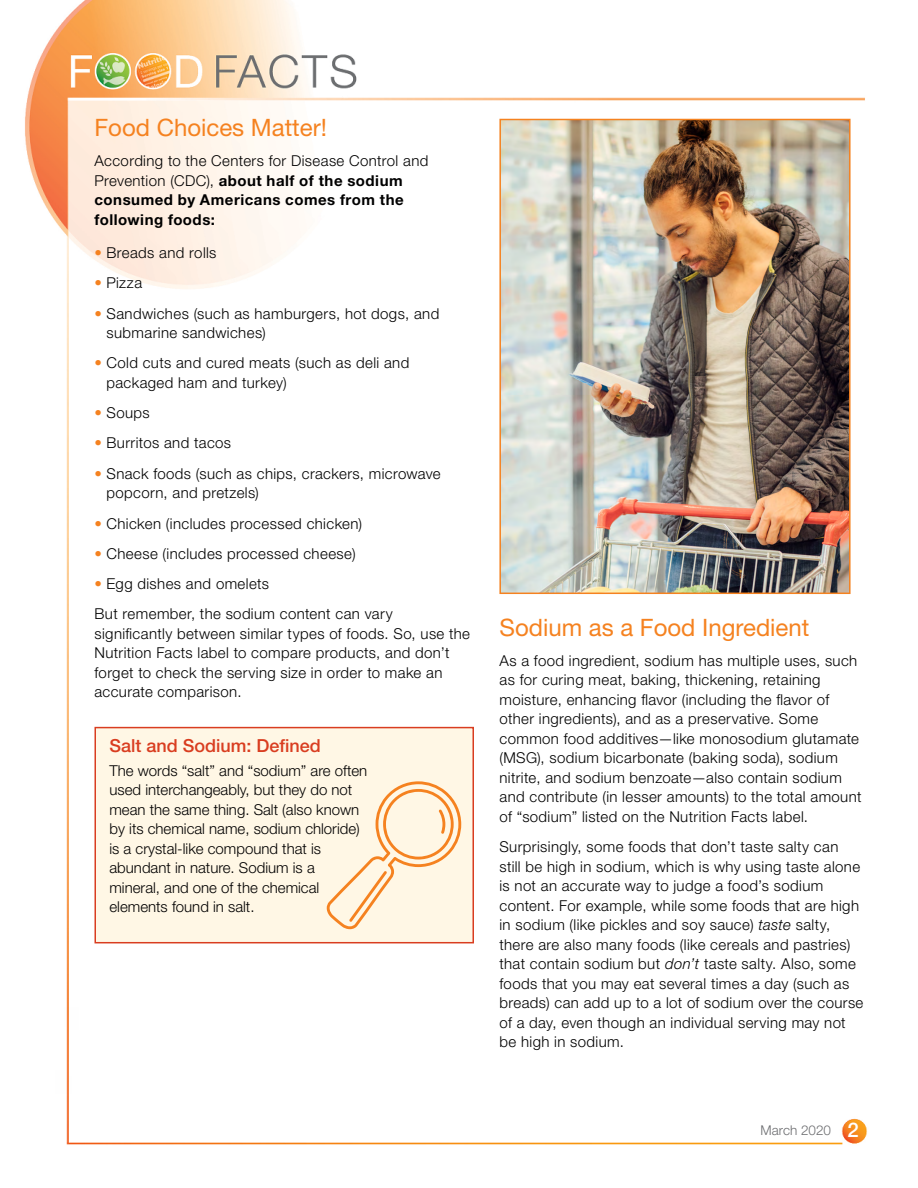
<style>
.page{position:relative;width:918px;height:1188px;background:#fff}
.page>*{position:absolute;margin:0;border:0;box-sizing:border-box;transform-origin:0 0}
.t1{font:24px "Helvetica Neue LT Std";color:#f58220}
.Paragraph1{font:500 18px "Helvetica Neue LT Std";color:#d93d20}
.Paragraph1-2{font:300 15px/19.5px "Helvetica Neue LT Std";letter-spacing:.025em;color:#000}
.Paragraph1-3{font:300 15px/19.5px "Helvetica Neue LT Std";color:#000}
.Paragraph1-4{font:700 15px/19.5px "Helvetica Neue LT Std";letter-spacing:.035em;color:#000}
.t2{font:300 13.5px "Helvetica Neue LT Std";color:#6d6e71}
.s1{font-weight:300}
.s2{color:#f58220}
.s3{font-style:italic}
.s4{font-weight:500;font-size:20.25px;color:#fff}
</style>
<div class="page">
<img style="left:25px;top:0;width:842px;height:1145px">
<div style="left:95px;top:728px;width:378px;height:215px;background:#fff7e5"></div>
<div style="left:94px;top:727px;width:380px;height:216px;border:2px solid #d93d20"></div>
<svg style="left:327px;top:781px;width:134px;height:148px"></svg>
<img style="left:502px;top:122px;width:346px;height:469px">
<div style="left:499px;top:119px;width:352px;height:475px;border:2px solid #f58220"></div>
<h2 class="t1" style="left:94px;top:113px;width:234px">Food Choices Matter!</h2>
<p class="Paragraph1-4" style="left:94px;top:151px;width:335px"><span class="s1">According to the Centers for Disease Control and Prevention (CDC),</span> about half of the sodium consumed by Americans comes from the following foods:</p>
<p class="Paragraph1-2" style="left:94px;top:243px;width:123px"><span class="s2">•</span> Breads and rolls</p>
<p class="Paragraph1-2" style="left:94px;top:273px;width:49px"><span class="s2">•</span> Pizza</p>
<p class="Paragraph1-2" style="left:106px;top:303px;width:334px;text-indent:-12px"><span class="s2">•</span> Sandwiches (such as hamburgers, hot dogs, and submarine sandwiches)</p>
<p class="Paragraph1-2" style="left:106px;top:353px;width:304px;text-indent:-12px"><span class="s2">•</span> Cold cuts and cured meats (such as deli and packaged ham and turkey)</p>
<p class="Paragraph1-2" style="left:94px;top:403px;width:57px"><span class="s2">•</span> Soups</p>
<p class="Paragraph1-2" style="left:94px;top:433px;width:138px"><span class="s2">•</span> Burritos and tacos</p>
<p class="Paragraph1-2" style="left:106px;top:463px;width:336px;text-indent:-12px"><span class="s2">•</span> Snack foods (such as chips, crackers, microwave popcorn, and pretzels)</p>
<p class="Paragraph1-2" style="left:94px;top:513px;width:269px"><span class="s2">•</span> Chicken (includes processed chicken)</p>
<p class="Paragraph1-2" style="left:94px;top:543px;width:263px"><span class="s2">•</span> Cheese (includes processed cheese)</p>
<p class="Paragraph1-2" style="left:94px;top:574px;width:176px"><span class="s2">•</span> Egg dishes and omelets</p>
<p class="Paragraph1-2" style="left:94px;top:604px;width:377px">But remember, the sodium content can vary significantly between similar types of foods. So, use the Nutrition Facts label to compare products, and don’t forget to check the serving size in order to make an accurate comparison.</p>
<h2 class="t1" style="left:500px;top:613px;width:311px">Sodium as a Food Ingredient</h2>
<p class="Paragraph1-2" style="left:500px;top:651px;width:364px">As a food ingredient, sodium has multiple uses, such as for curing meat, baking, thickening, retaining moisture, enhancing flavor (including the flavor of other ingredients), and as a preservative. Some common food additives—like monosodium glutamate (MSG), sodium bicarbonate (baking soda), sodium nitrite, and sodium benzoate—also contain sodium and contribute (in lesser amounts) to the total amount of “sodium” listed on the Nutrition Facts label.</p>
<p class="Paragraph1-2" style="left:500px;top:837px;width:365px">Surprisingly, some foods that don’t taste salty can still be high in sodium, which is why using taste alone is not an accurate way to judge a food’s sodium content. For example, while some foods that are high in sodium (like pickles and soy sauce) <span class="s3">taste</span> salty, there are also many foods (like cereals and pastries) that contain sodium but <span class="s3">don’t</span> taste salty. Also, some foods that you may eat several times a day (such as breads) can add up to a lot of sodium over the course of a day, even though an individual serving may not be high in sodium.</p>
<p class="Paragraph1" style="left:110px;top:735px;width:213px">Salt and Sodium: Defined</p>
<p class="Paragraph1-3" style="left:110px;top:760px;width:259px">The words “salt” and “sodium” are often used interchangeably, but they do not mean the same thing. Salt (also known by its chemical name, sodium chloride) is a crystal-like compound that is abundant in nature. Sodium is a mineral, and one of the chemical elements found in salt.</p>
<p class="t2" style="left:761px;top:1121px;width:100px">March 2020 <span class="s4">2</span></p>
</div>
